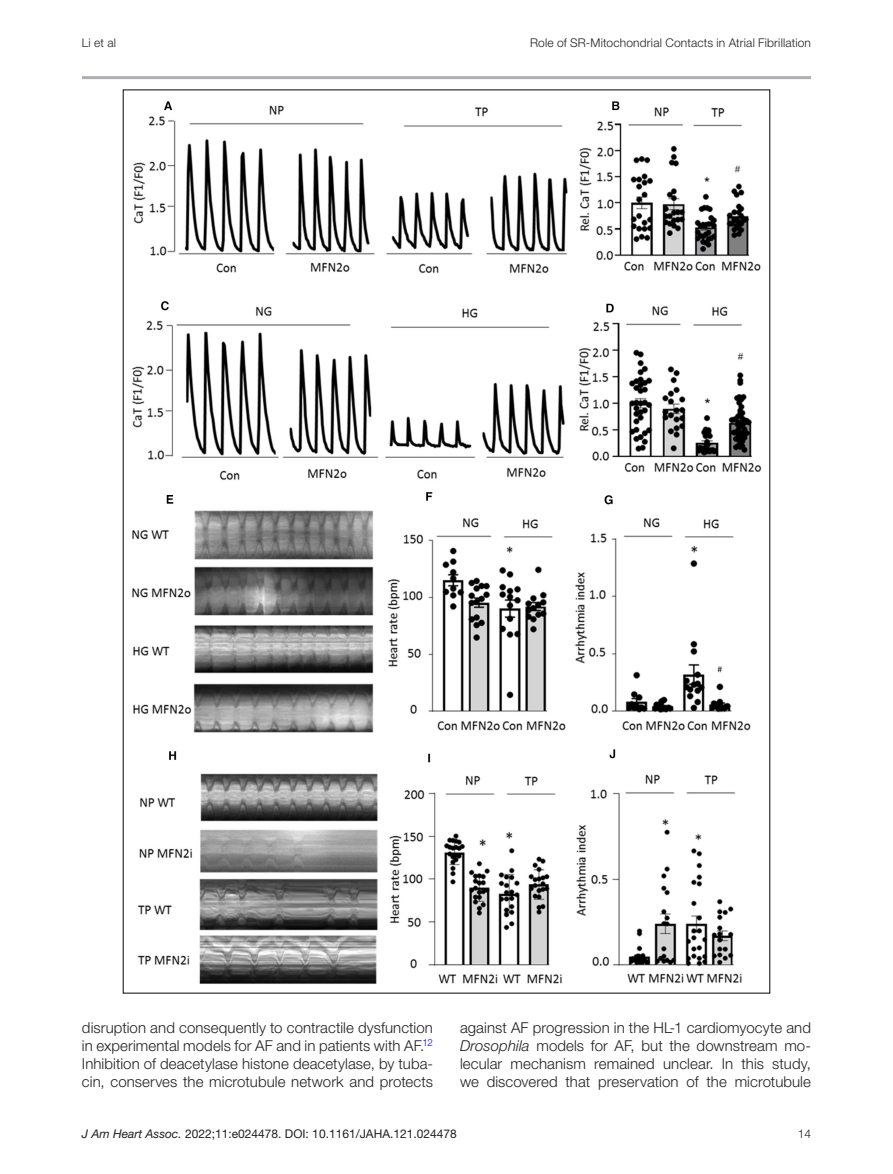
<style>
.page{position:relative;width:893px;height:1174px;background:#fff}
.page>*{position:absolute;margin:0;border:0;box-sizing:border-box;transform-origin:0 0}
.t1{font:300 15px/18px "Helvetica Neue LT Std";letter-spacing:.005em;color:#231f20;text-align:justify}
.t2{font:300 12px "Helvetica Neue LT Std";letter-spacing:.015em;color:#231f20}
.t3{font:12px "Helvetica Neue LT Std";color:#231f20}
.s1{font-style:italic}
</style>
<div class="page">
<img style="left:132px;top:101px;width:629px;height:883px">
<hr style="left:82px;top:76px;width:729px;height:3px;background:#aeafb3">
<p class="t2" style="left:82px;top:35px;width:36px">Li et al</p>
<p class="t2" style="left:530px;top:35px;width:282px">Role of SR-Mitochondrial Contacts in Atrial Fibrillation</p>
<p class="t1" style="left:82px;top:1018px;width:353px">disruption and consequently to contractile dysfunction in experimental models for AF and in patients with AF.<sup>12<br></sup>Inhibition of deacetylase histone deacetylase, by tuba&shy;cin, conserves the microtubule network and protects</p>
<p class="t1" style="left:460px;top:1018px;width:352px">against AF progression in the HL-1 cardiomyocyte and <span class="s1">Drosophila</span> models for AF, but the downstream mo&shy;lecular mechanism remained unclear. In this study, we discovered that preservation of the microtubule</p>
<p class="t3" style="left:82px;top:1126px;width:376px"><span class="s1">J Am Heart Assoc.</span> 2022;11:e024478. DOI: 10.1161/JAHA.121.024478</p>
<p class="t2" style="left:798px;top:1126px;width:15px">14</p>
</div>
